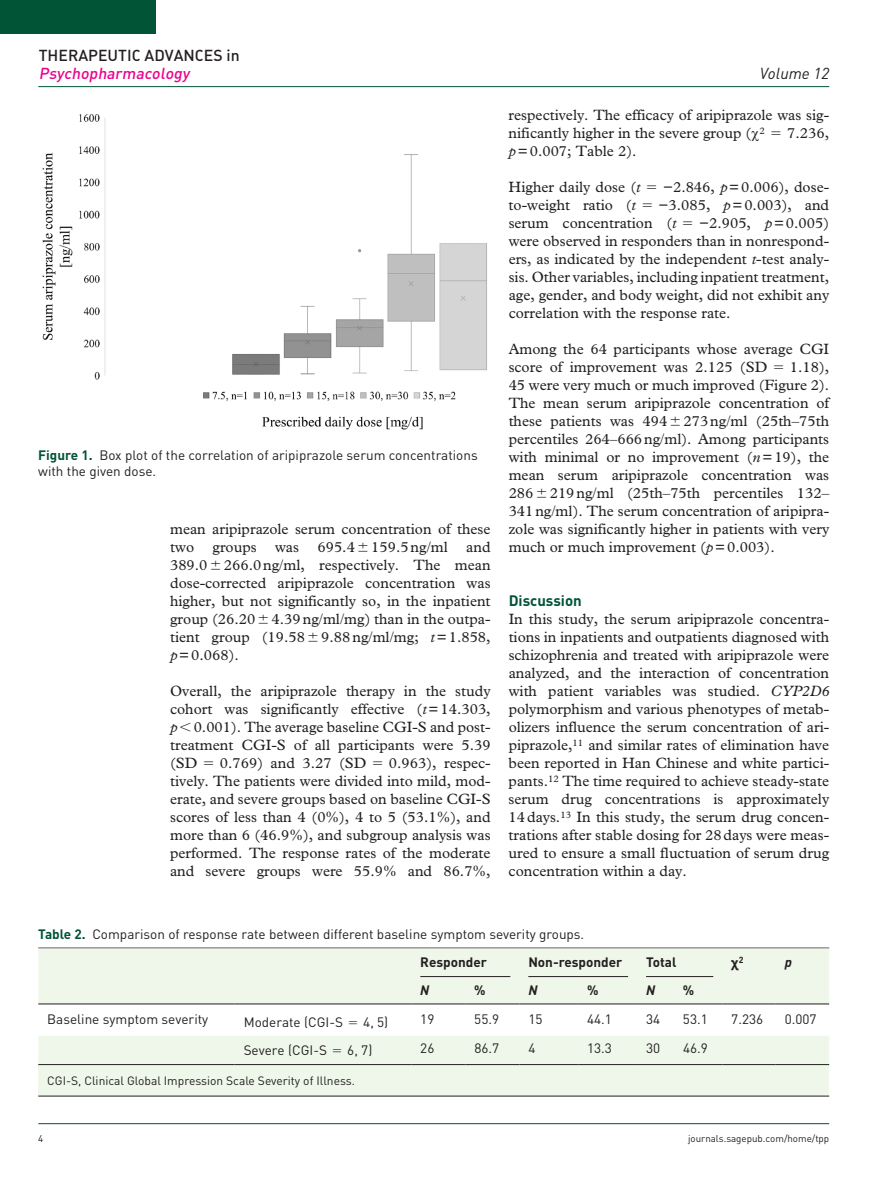
<style>
.page{position:relative;width:893px;height:1191px;background:#fff}
.page>*{position:absolute;margin:0;border:0;box-sizing:border-box;transform-origin:0 0}
.t1{font:15.75px "DIN Medium Alternate";color:#231f20}
.t2{font:italic 15.75px "DIN Medium Alternate";color:#ed028c}
.t3{font:italic 15.75px "DIN";color:#231f20}
.t4{font:15px/18px "Plantin Std";color:#231f20;text-align:justify}
.t5{font:700 15px "DIN";color:#015436}
.t6{font:13.5px/15.8px "DIN";color:#231f20}
.t7{font:700 13.5px "DIN";color:#231f20}
.t8{font:italic 700 13.5px "DIN";color:#231f20}
.t9{font:700 13.5px "Segoe UI";color:#231f20}
.t10{font:12px "DIN";color:#231f20}
.t11{font:9.75px "DIN";color:#231f20}
.s1{font-weight:700;color:#015436}
.s2{font-style:italic}
.s3{font-weight:700}
</style>
<div class="page">
<hr style="left:38px;top:86px;width:791px;height:1px;background:#015436">
<hr style="left:38px;top:1123px;width:791px;height:1px;background:#015436">
<div style="left:0;top:0;width:155px;height:34px;background:#015436"></div>
<div style="left:38px;top:1063px;width:791px;height:32px;background:#eff7ea"></div>
<img style="left:42px;top:114px;width:445px;height:316px">
<hr style="left:38px;top:947px;width:791px;height:1px;background:#231f20">
<hr style="left:38px;top:1095px;width:791px;height:1px;background:#231f20">
<div style="left:38px;top:948px;width:791px;height:115px;background:#eff7ea"></div>
<hr style="left:38px;top:1003px;width:197px;height:1px;background:#231f20">
<hr style="left:235px;top:1003px;width:176px;height:1px;background:#231f20">
<hr style="left:411px;top:1003px;width:54px;height:1px;background:#231f20">
<hr style="left:465px;top:1003px;width:54px;height:1px;background:#231f20">
<hr style="left:519px;top:1003px;width:59px;height:1px;background:#231f20">
<hr style="left:578px;top:1003px;width:59px;height:1px;background:#231f20">
<hr style="left:637px;top:1003px;width:37px;height:1px;background:#231f20">
<hr style="left:674px;top:1003px;width:48px;height:1px;background:#231f20">
<hr style="left:722px;top:1003px;width:54px;height:1px;background:#231f20">
<hr style="left:776px;top:1003px;width:53px;height:1px;background:#231f20">
<hr style="left:38px;top:1064px;width:197px;height:1px;background:#231f20">
<hr style="left:235px;top:1064px;width:176px;height:1px;background:#231f20">
<hr style="left:411px;top:1064px;width:54px;height:1px;background:#231f20">
<hr style="left:465px;top:1064px;width:54px;height:1px;background:#231f20">
<hr style="left:519px;top:1064px;width:59px;height:1px;background:#231f20">
<hr style="left:578px;top:1064px;width:59px;height:1px;background:#231f20">
<hr style="left:637px;top:1064px;width:37px;height:1px;background:#231f20">
<hr style="left:674px;top:1064px;width:48px;height:1px;background:#231f20">
<hr style="left:722px;top:1064px;width:54px;height:1px;background:#231f20">
<hr style="left:776px;top:1064px;width:53px;height:1px;background:#231f20">
<hr style="left:420px;top:976px;width:90px;height:1px;background:#231f20">
<hr style="left:528px;top:976px;width:100px;height:1px;background:#231f20">
<hr style="left:646px;top:976px;width:67px;height:1px;background:#231f20">
<svg style="left:38px;top:1004px;width:791px;height:31px"></svg>
<svg style="left:333px;top:1049px;width:8px;height:3px"></svg>
<p class="t1" style="left:39px;top:45px;width:202px">THERAPEUTIC ADVANCES IN</p>
<p class="t2" style="left:39px;top:63px;width:152px">Psychopharmacology</p>
<p class="t6" style="left:38px;top:447px;width:441px"><span class="s1">Figure 1.</span> Box plot of the correlation of aripiprazole serum concentrations with the given dose.</p>
<p class="t4" style="left:170px;top:520px;width:322px">mean aripiprazole serum concentration of these two groups was 695.4 159.5ng/ml and 389.0 266.0ng/ml, respectively. The mean dose-corrected aripiprazole concentration was higher, but not significantly so, in the inpatient group (26.20 4.39ng/ml/mg) than in the outpa&shy;tient group (19.58 9.88ng/ml/mg; <span class="s2">t</span>=1.858, <span class="s2">p</span>=0.068).</p>
<p class="t4" style="left:170px;top:682px;width:322px">Overall, the aripiprazole therapy in the study cohort was significantly effective (<span class="s2">t</span>=14.303, <span class="s2">p</span> 0.001). The average baseline CGI-S and post&shy;treatment CGI-S of all participants were 5.39 (SD</p>
<p class="t4" style="left:170px;top:754px;width:322px;text-indent:219px">0.963), respec&shy;tively. The patients were divided into mild, mod&shy;erate, and severe groups based on baseline CGI-S scores of less than 4 (0%), 4 to 5 (53.1%), and more than 6 (46.9%), and subgroup analysis was performed. The response rates of the moderate and severe groups were 55.9% and 86.7%,</p>
<p class="t4" style="left:220px;top:754px;width:148px">0.769) and 3.27 (SD</p>
<p class="t3" style="left:760px;top:63px;width:71px">Volume 12</p>
<p class="t4" style="left:509px;top:106px;width:322px">respectively. The efficacy of aripiprazole was sig&shy;nificantly higher in the severe group ( <sup>2</sup></p>
<p class="t4" style="left:787px;top:124px;width:43px">7.236,</p>
<p class="t4" style="left:509px;top:142px;width:129px"><span class="s2">p</span>=0.007; Table 2).</p>
<p class="t4" style="left:509px;top:178px;width:133px">Higher daily dose (<span class="s2">t</span></p>
<p class="t4" style="left:663px;top:178px;width:168px">−2.846, <span class="s2">p</span>=0.006), dose-</p>
<p class="t4" style="left:509px;top:196px;width:129px">to-weight ratio (<span class="s2">t</span></p>
<p class="t4" style="left:509px;top:196px;width:322px;text-indent:150px">−3.085, <span class="s2">p</span>=0.003), and serum concentration (<span class="s2">t</span></p>
<p class="t4" style="left:509px;top:214px;width:322px;text-indent:190px">−2.905, <span class="s2">p</span>=0.005) were observed in responders than in nonrespond&shy;ers, as indicated by the independent <span class="s2">t</span>-test analy&shy;sis. Other variables, including inpatient treatment, age, gender, and body weight, did not exhibit any correlation with the response rate.</p>
<p class="t4" style="left:509px;top:340px;width:322px">Among the 64 participants whose average CGI score of improvement was 2.125 (SD</p>
<p class="t4" style="left:509px;top:358px;width:322px;text-indent:281px">1.18), 45 were very much or much improved (Figure 2).<br>The mean serum aripiprazole concentration of these patients was 494 273ng/ml (25th–75th percentiles 264–666ng/ml). Among participants with minimal or no improvement (<span class="s2">n</span>=19), the mean serum aripiprazole concentration was 286 219ng/ml (25th–75th percentiles 132– 341ng/ml). The serum concentration of aripipra&shy;zole was significantly higher in patients with very much or much improvement (<span class="s2">p</span>=0.003).</p>
<p class="t5" style="left:509px;top:591px;width:75px">Discussion</p>
<p class="t4" style="left:509px;top:610px;width:322px">In this study, the serum aripiprazole concentra&shy;tions in inpatients and outpatients diagnosed with schizophrenia and treated with aripiprazole were analyzed, and the interaction of concentration with patient variables was studied. <span class="s2">CYP2D6 </span>polymorphism and various phenotypes of metab&shy;olizers influence the serum concentration of ari&shy;piprazole,<sup>11</sup> and similar rates of elimination have been reported in Han Chinese and white partici&shy;pants.<sup>12</sup> The time required to achieve steady-state serum drug concentrations is approximately 14days.<sup>13</sup> In this study, the serum drug concen&shy;trations after stable dosing for 28days were meas&shy;ured to ensure a small fluctuation of serum drug concentration within a day.</p>
<p class="t6" style="left:420px;top:919px;width:165px;line-height:28.5px;text-indent:-382px"><span class="s1">Table 2.</span> Comparison of response rate between different baseline symptom severity groups.<br><span class="s3">Responder</span></p>
<p class="t7" style="left:528px;top:953px;width:96px">Non-responder</p>
<p class="t7" style="left:646px;top:953px;width:32px">Total</p>
<p class="t9" style="left:731px;top:952px;width:14px">χ<sup>2</sup></p>
<p class="t8" style="left:785px;top:953px;width:9px">p</p>
<p class="t8" style="left:420px;top:981px;width:11px">N</p>
<p class="t7" style="left:474px;top:981px;width:13px">%</p>
<p class="t8" style="left:528px;top:981px;width:11px">N</p>
<p class="t7" style="left:587px;top:981px;width:13px">%</p>
<p class="t8" style="left:646px;top:981px;width:11px">N</p>
<p class="t7" style="left:683px;top:981px;width:13px">%</p>
<p class="t6" style="left:47px;top:1011px;width:162px">Baseline symptom severity</p>
<p class="t6" style="left:244px;top:1013px;width:101px">Moderate (CGI-S</p>
<p class="t6" style="left:363px;top:1013px;width:27px">4, 5)</p>
<p class="t6" style="left:420px;top:1011px;width:16px">19</p>
<p class="t6" style="left:474px;top:1011px;width:26px">55.9</p>
<p class="t6" style="left:528px;top:1011px;width:16px">15</p>
<p class="t6" style="left:587px;top:1011px;width:26px">44.1</p>
<p class="t6" style="left:646px;top:1011px;width:16px">34</p>
<p class="t6" style="left:683px;top:1011px;width:26px">53.1</p>
<p class="t6" style="left:731px;top:1011px;width:33px">7.236</p>
<p class="t6" style="left:785px;top:1011px;width:33px">0.007</p>
<p class="t6" style="left:244px;top:1041px;width:85px">Severe (CGI-S</p>
<p class="t6" style="left:347px;top:1041px;width:27px">6, 7)</p>
<p class="t6" style="left:420px;top:1039px;width:16px">26</p>
<p class="t6" style="left:474px;top:1039px;width:26px">86.7</p>
<p class="t6" style="left:528px;top:1039px;width:9px">4</p>
<p class="t6" style="left:587px;top:1039px;width:26px">13.3</p>
<p class="t6" style="left:646px;top:1039px;width:16px">30</p>
<p class="t6" style="left:683px;top:1039px;width:26px">46.9</p>
<p class="t10" style="left:47px;top:1073px;width:309px">CGI-S, Clinical Global Impression Scale Severity of Illness.</p>
<p class="t11" style="left:38px;top:1132px;width:7px">4</p>
<p class="t11" style="left:688px;top:1132px;width:143px">journals.sagepub.com/home/tpp</p>
</div>
